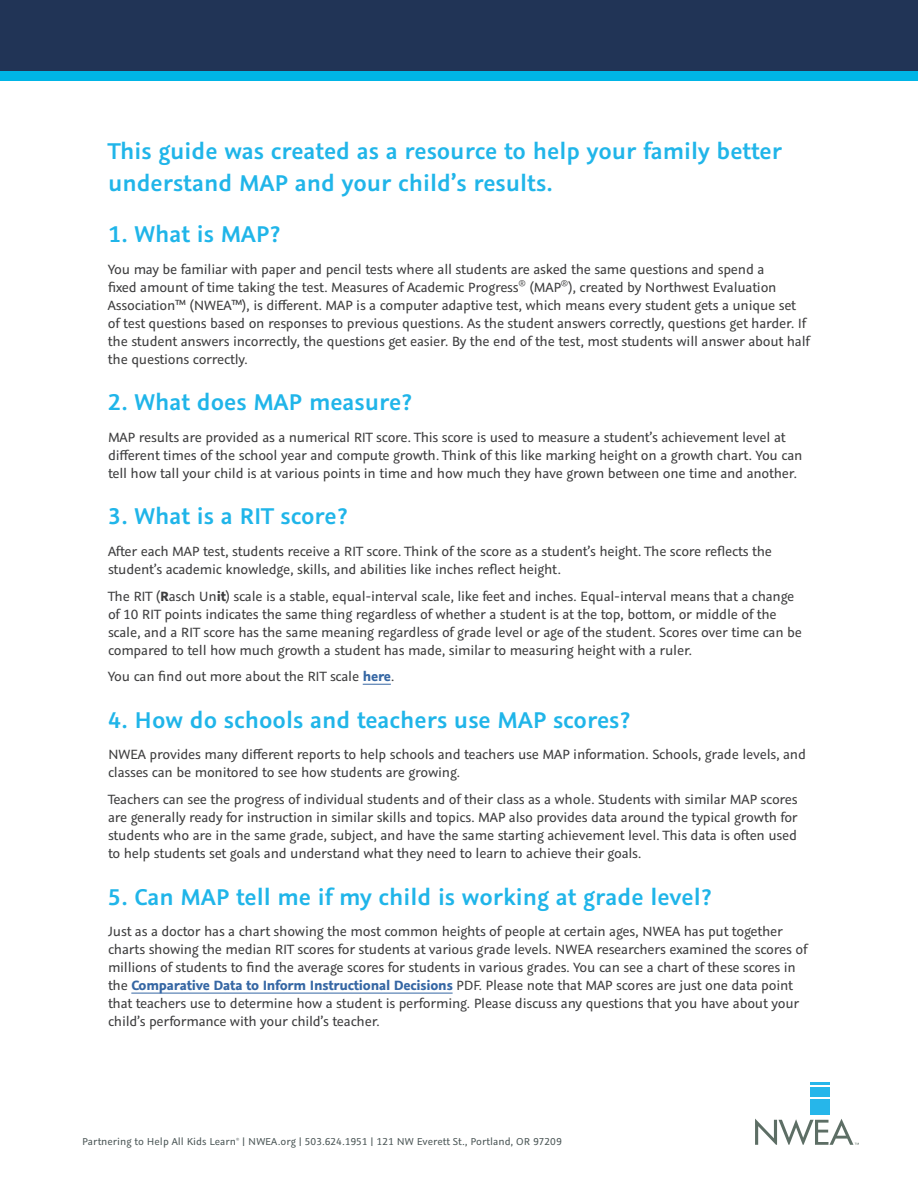
<style>
.page{position:relative;width:918px;height:1188px;background:#fff}
.page>*{position:absolute;margin:0;border:0;box-sizing:border-box;transform-origin:0 0}
.t1{font:600 25.5px/31.5px "Graublau Sans";color:#20b5e9}
.t2{font:15px/18px "Graublau Sans";letter-spacing:-.015em;color:#3e3e3f}
.t3{font:11.25px "Graublau Sans";color:#4d5858}
.t4{font:7.05px "Graublau Sans";color:#3e3e3f}
.t5{font:3px "Graublau Sans";color:#4d5858}
.s1{font-weight:700}
.s2{font-weight:700;color:#3667a4}
</style>
<div class="page">
<hr style="left:131px;top:993px;width:322px;height:1px;background:#3667a4">
<svg style="left:363px;top:684px;width:28px;height:1px"></svg>
<div style="left:0;top:0;width:918px;height:75px;background:#213456"></div>
<div style="left:810px;top:1099px;width:20px;height:16px;background:#26b6ea"></div>
<div style="left:810px;top:1087px;width:20px;height:10px;background:#26b6ea"></div>
<hr style="left:810px;top:1082px;width:20px;height:3px;background:#26b6ea">
<div style="left:0;top:72px;width:918px;height:9px;background:#00b5e6"></div>
<svg style="left:755px;top:1119px;width:104px;height:26px"></svg>
<p class="t1" style="left:108px;top:135px;width:676px">This guide was created as a resource to help your family better understand MAP and your child’s results.</p>
<p class="t1" style="left:108px;top:218px;width:174px">1. What is MAP?</p>
<p class="t2" style="left:108px;top:260px;width:658px">You may be familiar with paper and pencil tests where all students are asked the same questions and spend a fixed amount of time taking the test. Measures of Academic Progress</p>
<p class="t4" style="left:518px;top:278px;width:9px">®</p>
<p class="t2" style="left:530px;top:278px;width:33px">(MAP</p>
<p class="t4" style="left:561px;top:278px;width:9px">®</p>
<p class="t2" style="left:108px;top:278px;width:703px;text-indent:460px">), created by Northwest Evaluation Association™ (NWEA™), is different. MAP is a computer adaptive test, which means every student gets a unique set of test questions based on responses to previous questions. As the student answers correctly, questions get harder. If the student answers incorrectly, the questions get easier. By the end of the test, most students will answer about half the questions correctly.</p>
<p class="t1" style="left:108px;top:387px;width:306px">2. What does MAP measure?</p>
<p class="t2" style="left:108px;top:428px;width:696px">MAP results are provided as a numerical RIT score. This score is used to measure a student’s achievement level at different times of the school year and compute growth. Think of this like marking height on a growth chart. You can tell how tall your child is at various points in time and how much they have grown between one time and another.</p>
<p class="t1" style="left:108px;top:501px;width:241px">3. What is a RIT score?</p>
<p class="t2" style="left:108px;top:542px;width:666px">After each MAP test, students receive a RIT score. Think of the score as a student’s height. The score reflects the student’s academic knowledge, skills, and abilities like inches reflect height.</p>
<p class="t2" style="left:108px;top:587px;width:696px">The RIT (<span class="s1">R</span>asch Un<span class="s1">it</span>) scale is a stable, equal-interval scale, like feet and inches. Equal-interval means that a change of 10 RIT points indicates the same thing regardless of whether a student is at the top, bottom, or middle of the scale, and a RIT score has the same meaning regardless of grade level or age of the student. Scores over time can be compared to tell how much growth a student has made, similar to measuring height with a ruler.</p>
<p class="t2" style="left:108px;top:668px;width:288px">You can find out more about the RIT scale <span class="s2">here</span>.</p>
<p class="t1" style="left:108px;top:704px;width:524px">4. How do schools and teachers use MAP scores?</p>
<p class="t2" style="left:108px;top:746px;width:700px">NWEA provides many different reports to help schools and teachers use MAP information. Schools, grade levels, and classes can be monitored to see how students are growing.</p>
<p class="t2" style="left:108px;top:790px;width:691px;text-align:justify">Teachers can see the progress of individual students and of their class as a whole. Students with similar MAP scores are generally ready for instruction in similar skills and topics. MAP also provides data around the typical growth for students who are in the same grade, subject, and have the same starting achievement level. This data is often used to help students set goals and understand what they need to learn to achieve their goals.</p>
<p class="t1" style="left:108px;top:881px;width:605px">5. Can MAP tell me if my child is working at grade level?</p>
<p class="t2" style="left:108px;top:922px;width:701px">Just as a doctor has a chart showing the most common heights of people at certain ages, NWEA has put together charts showing the median RIT scores for students at various grade levels. NWEA researchers examined the scores of millions of students to find the average scores for students in various grades. You can see a chart of these scores in the <span class="s2">Comparative Data to Inform Instructional Decisions</span> PDF. Please note that MAP scores are just one data point that teachers use to determine how a student is performing. Please discuss any questions that you have about your child’s performance with your child’s teacher.</p>
<p class="t3" style="left:82px;top:1135px;width:155px">Partnering to Help All Kids Learn</p>
<p class="t5" style="left:236px;top:1137px;width:5px">®</p>
<p class="t3" style="left:242px;top:1135px;width:321px">| NWEA.org | 503.624.1951 | 121 NW Everett St., Portland, OR 97209</p>
</div>
